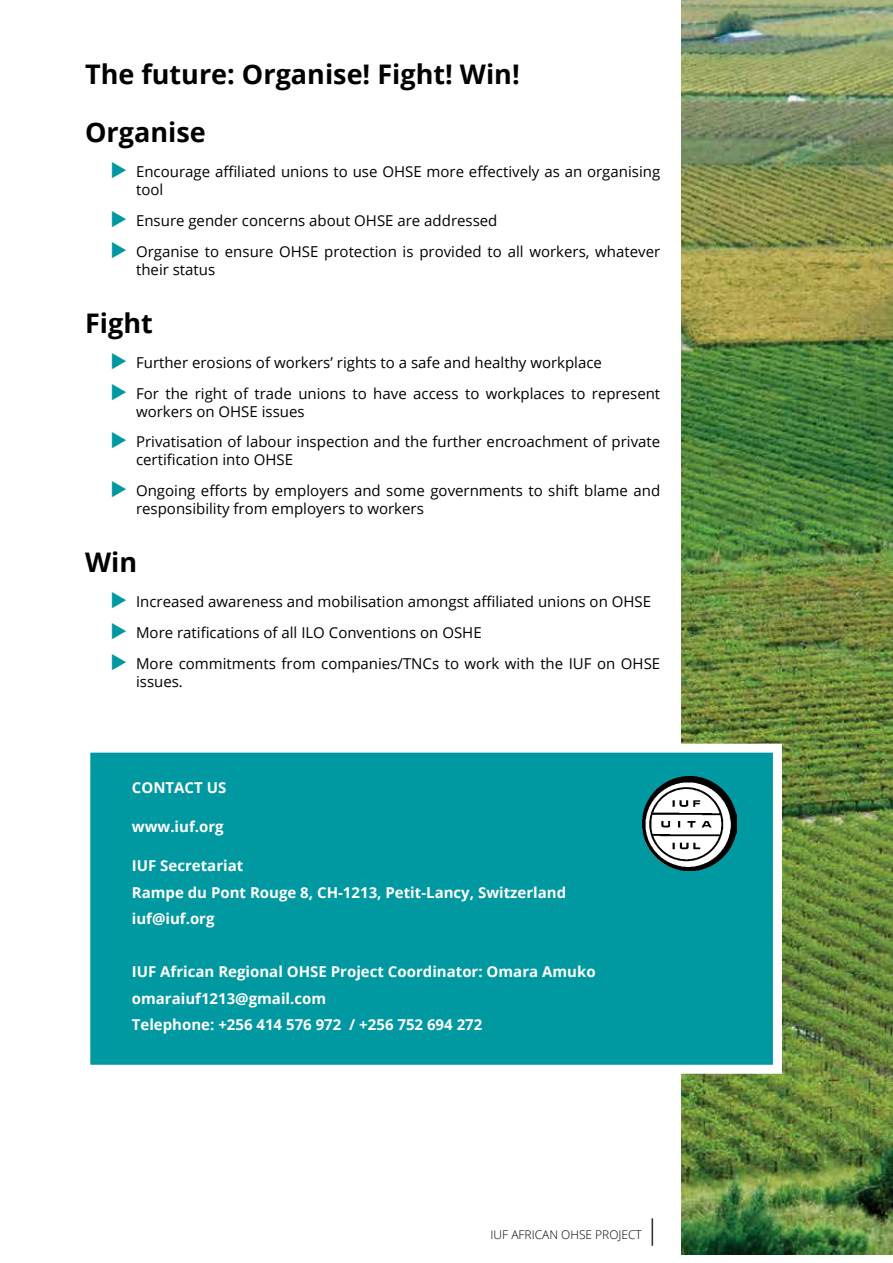
<style>
.page{position:relative;width:893px;height:1263px;background:#fff}
.page>*{position:absolute;margin:0;border:0;box-sizing:border-box;transform-origin:0 0}
.t1{font:700 27px/57.9px "Open Sans";color:#000}
.t2{font:300 27px "Open Sans";color:#000}
.t3{font:15px/18px "Open Sans";color:#000}
.t4{font:700 15px/26.5px "Open Sans";color:#fff}
.t5{font:300 12px "Open Sans";color:#000}
.s1{color:#0098a1}
</style>
<div class="page">
<img style="left:681px;top:0;width:212px;height:1254px">
<div style="left:81px;top:744px;width:701px;height:330px;background:#0098a1;border:9px solid #fff"></div>
<img style="left:643px;top:776px;width:94px;height:94px">
<h1 class="t1" style="left:85px;top:45px;width:436px">The future: Organise! Fight! Win!<br>Organise</h1>
<p class="t3" style="left:136px;top:163px;width:526px;text-indent:-26px"><span class="s1">◆</span> Encourage affiliated unions to use OHSE more effectively as an organising tool</p>
<p class="t3" style="left:111px;top:211px;width:388px"><span class="s1">◆</span> Ensure gender concerns about OHSE are addressed</p>
<p class="t3" style="left:136px;top:242px;width:526px;text-indent:-26px"><span class="s1">◆</span> Organise to ensure OHSE protection is provided to all workers, whatever their status</p>
<h1 class="t1" style="left:85px;top:293px;width:69px">Fight</h1>
<p class="t3" style="left:111px;top:353px;width:493px"><span class="s1">◆</span> Further erosions of workers’ rights to a safe and healthy workplace</p>
<p class="t3" style="left:136px;top:384px;width:526px;text-indent:-26px"><span class="s1">◆</span> For the right of trade unions to have access to workplaces to represent workers on OHSE issues</p>
<p class="t3" style="left:136px;top:432px;width:526px;text-indent:-26px"><span class="s1">◆</span> Privatisation of labour inspection and the further encroachment of private certification into OHSE</p>
<p class="t3" style="left:136px;top:481px;width:526px;text-indent:-26px"><span class="s1">◆</span> Ongoing efforts by employers and some governments to shift blame and responsibility from employers to workers</p>
<h1 class="t1" style="left:85px;top:533px;width:54px">Win</h1>
<p class="t3" style="left:111px;top:592px;width:542px"><span class="s1">◆</span> Increased awareness and mobilisation amongst affiliated unions on OHSE</p>
<p class="t3" style="left:111px;top:623px;width:373px"><span class="s1">◆</span> More ratifications of all ILO Conventions on OSHE</p>
<p class="t3" style="left:136px;top:654px;width:526px;text-indent:-26px"><span class="s1">◆</span> More commitments from companies/TNCs to work with the IUF on OHSE issues.</p>
<p class="t4" style="left:132px;top:773px;width:44px">Co ntact</p>
<p class="t4" style="left:207px;top:773px;width:21px">Us</p>
<p class="t4" style="left:132px;top:813px;width:93px">www.iuf.org</p>
<p class="t4" style="left:132px;top:852px;width:436px">IUF Secretariat<br>Rampe du Pont Rouge 8, CH-1213, Petit-Lancy, Switzerland iuf@iuf.org</p>
<p class="t4" style="left:132px;top:958px;width:465px">IUF African Regional OHSE Project Coordinator: Omara Amuko omaraiuf1213@gmail.com<br>Telephone: +256 414 576 972 / +256 752 694 272</p>
<p class="t5" style="left:491px;top:1226px;width:7px">IUF</p>
<p class="t5" style="left:511px;top:1226px;width:132px">AFRICAN OHSE PROJECT</p>
<h1 class="t2" style="left:645px;top:1210px;width:16px">|</h1>
</div>
